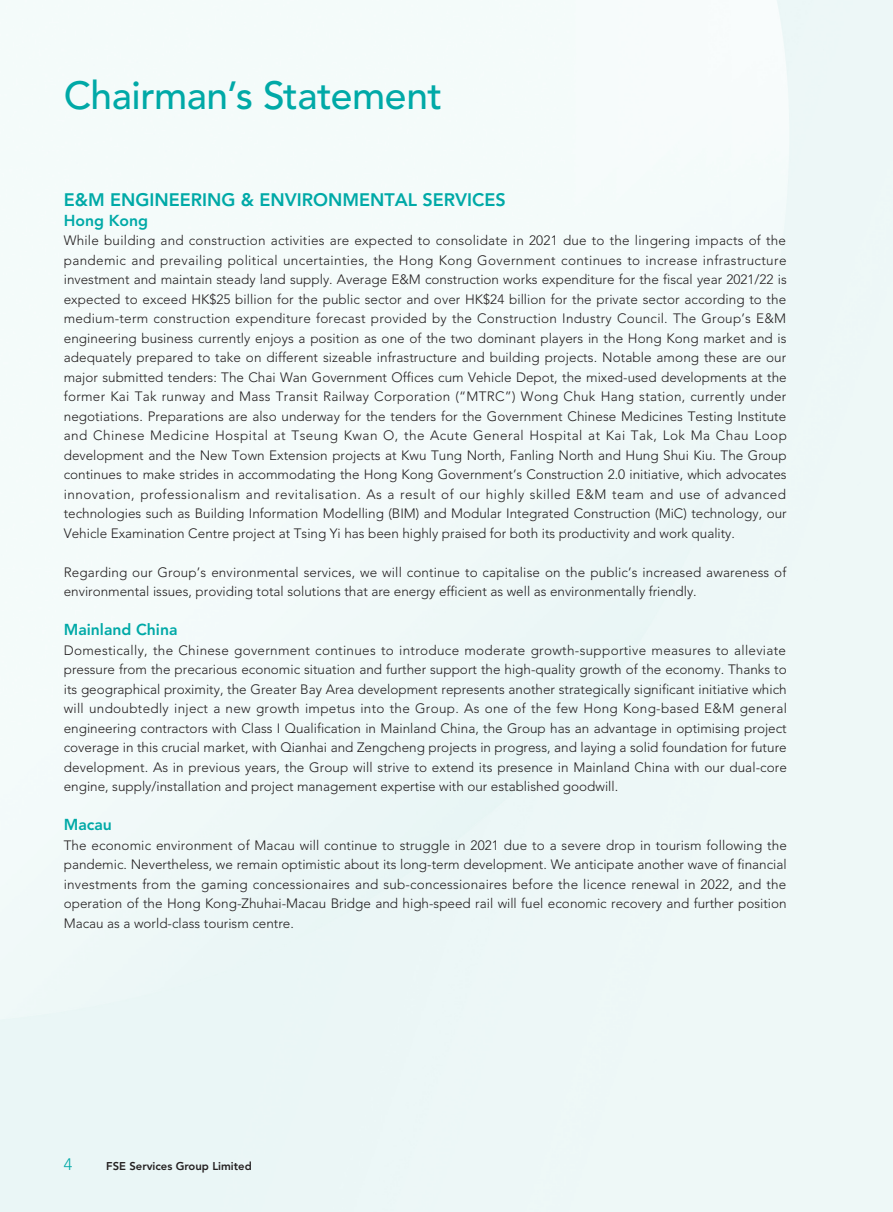
<style>
.page{position:relative;width:893px;height:1212px;background:#fff}
.page>*{position:absolute;margin:0;border:0;box-sizing:border-box;transform-origin:0 0}
.t1{font:500 39px "Avenir LT Std";letter-spacing:-.015em;color:#00a9a7}
._01_H1{font:800 18px "Avenir LT Std";color:#00a9a7}
.t2{font:300 16.5px "Avenir LT Std";color:#00a9a7}
._02_H2{font:800 15.75px "Avenir LT Std";color:#00a9a7}
._00_txt{font:300 13.5px/19.5px "Avenir LT Std";color:#231f20;text-align:justify}
.t3{font:800 11.25px "Avenir LT Std";color:#231f20}
</style>
<div class="page">
<p class="t1" style="left:64px;top:73px;width:380px">Chairman’s Statement</p>
<p class="_01_H1" style="left:64px;top:189px;width:443px">E&amp;M ENGINEERING &amp; ENVIRONMENTAL SERVICES</p>
<p class="_02_H2" style="left:64px;top:211px;width:86px">Hong Kong</p>
<p class="_00_txt" style="left:64px;top:231px;width:725px">While building and construction activities are expected to consolidate in 2021 due to the lingering impacts of the pandemic and prevailing political uncertainties, the Hong Kong Government continues to increase infrastructure investment and maintain steady land supply. Average E&amp;M construction works expenditure for the fiscal year 2021/22 is expected to exceed HK$25 billion for the public sector and over HK$24 billion for the private sector according to the medium-term construction expenditure forecast provided by the Construction Industry Council. The Group’s E&amp;M engineering business currently enjoys a position as one of the two dominant players in the Hong Kong market and is adequately prepared to take on different sizeable infrastructure and building projects. Notable among these are our major submitted tenders: The Chai Wan Government Offices cum Vehicle Depot, the mixed-used developments at the former Kai Tak runway and Mass Transit Railway Corporation (“MTRC”) Wong Chuk Hang station, currently under negotiations. Preparations are also underway for the tenders for the Government Chinese Medicines Testing Institute and Chinese Medicine Hospital at Tseung Kwan O, the Acute General Hospital at Kai Tak, Lok Ma Chau Loop development and the New Town Extension projects at Kwu Tung North, Fanling North and Hung Shui Kiu. The Group continues to make strides in accommodating the Hong Kong Government’s Construction 2.0 initiative, which advocates innovation, professionalism and revitalisation. As a result of our highly skilled E&amp;M team and use of advanced technologies such as Building Information Modelling (BIM) and Modular Integrated Construction (MiC) technology, our Vehicle Examination Centre project at Tsing Yi has been highly praised for both its productivity and work quality.</p>
<p class="_00_txt" style="left:64px;top:562px;width:724px">Regarding our Group’s environmental services, we will continue to capitalise on the public’s increased awareness of environmental issues, providing total solutions that are energy efficient as well as environmentally friendly.</p>
<p class="_02_H2" style="left:64px;top:620px;width:115px">Mainland China</p>
<p class="_00_txt" style="left:64px;top:640px;width:725px">Domestically, the Chinese government continues to introduce moderate growth-supportive measures to alleviate pressure from the precarious economic situation and further support the high-quality growth of the economy. Thanks to its geographical proximity, the Greater Bay Area development represents another strategically significant initiative which will undoubtedly inject a new growth impetus into the Group. As one of the few Hong Kong-based E&amp;M general engineering contractors with Class I Qualification in Mainland China, the Group has an advantage in optimising project coverage in this crucial market, with Qianhai and Zengcheng projects in progress, and laying a solid foundation for future development. As in previous years, the Group will strive to extend its presence in Mainland China with our dual-core engine, supply/installation and project management expertise with our established goodwill.</p>
<p class="_02_H2" style="left:64px;top:815px;width:50px">Macau</p>
<p class="_00_txt" style="left:64px;top:835px;width:725px">The economic environment of Macau will continue to struggle in 2021 due to a severe drop in tourism following the pandemic. Nevertheless, we remain optimistic about its long-term development. We anticipate another wave of financial investments from the gaming concessionaires and sub-concessionaires before the licence renewal in 2022, and the operation of the Hong Kong-Zhuhai-Macau Bridge and high-speed rail will fuel economic recovery and further position Macau as a world-class tourism centre.</p>
<p class="t2" style="left:64px;top:1155px;width:10px">4</p>
<p class="t3" style="left:106px;top:1160px;width:147px">FSE Services Group Limited</p>
</div>
